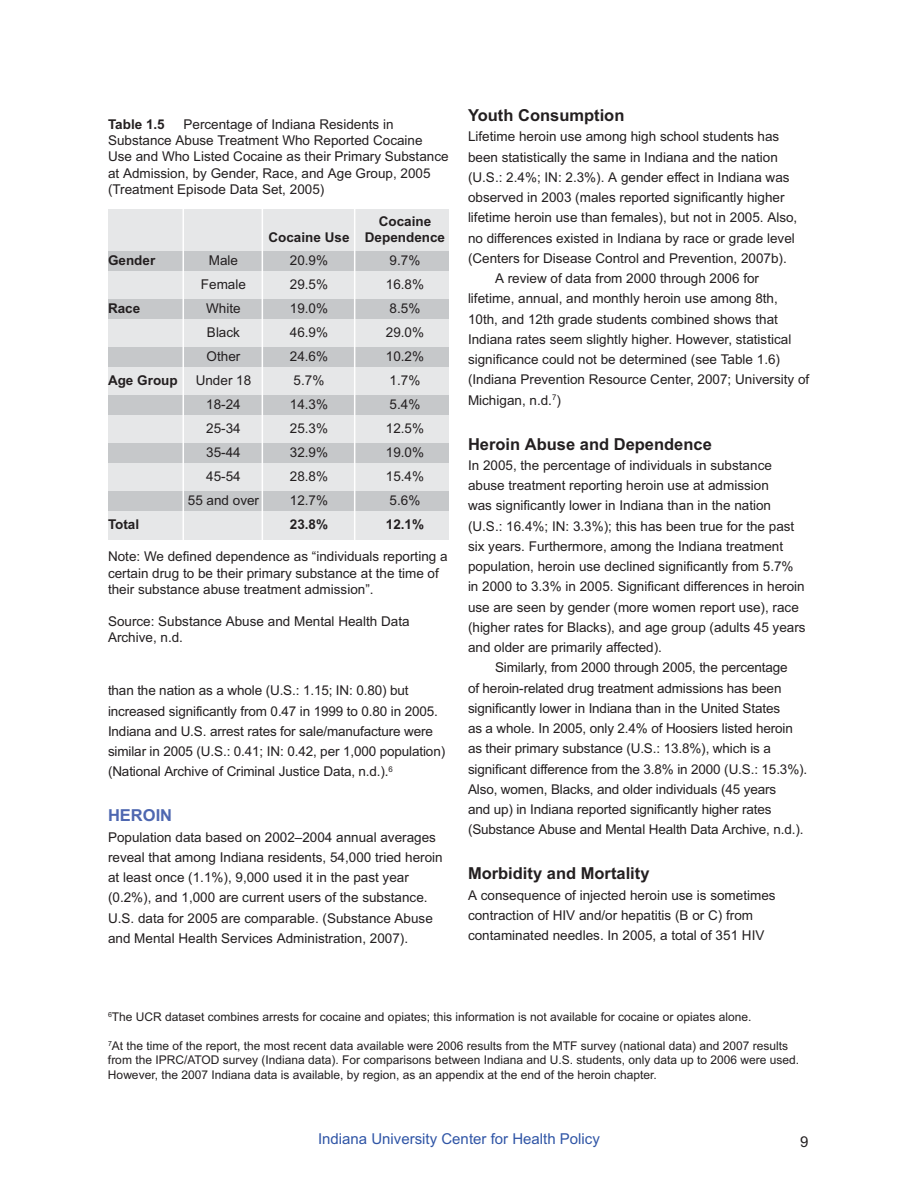
<style>
.page{position:relative;width:918px;height:1188px;background:#fff}
.page>*{position:absolute;margin:0;border:0;box-sizing:border-box;transform-origin:0 0}
.t1{font:700 16.5px "Arial";color:#231f20}
.t2{font:700 16.5px "Arial";color:#4e67b0}
.t3{font:15px "Arial";color:#3055a6}
.t4{font:15px "Arial";color:#231f20}
.t5{font:13.5px/20.2px "Arial";color:#231f20}
.t6{font:700 13.5px/16.2px "Arial";color:#231f20}
.t7{font:12px/14.4px "Arial";color:#231f20}
</style>
<div class="page">
<div style="left:109px;top:210px;width:340px;height:330px;background:#e6e7e8"></div>
<div style="left:109px;top:251px;width:340px;height:19px;background:#c6c8ca"></div>
<div style="left:109px;top:299px;width:340px;height:19px;background:#c6c8ca"></div>
<div style="left:109px;top:347px;width:340px;height:19px;background:#c6c8ca"></div>
<div style="left:109px;top:395px;width:340px;height:19px;background:#c6c8ca"></div>
<div style="left:109px;top:443px;width:340px;height:19px;background:#c6c8ca"></div>
<div style="left:109px;top:491px;width:340px;height:19px;background:#c6c8ca"></div>
<hr style="left:183px;top:207px;width:1px;height:336px;background:#fff">
<hr style="left:262px;top:205px;width:1px;height:336px;background:#fff">
<hr style="left:354px;top:202px;width:1px;height:341px;background:#fff">
<p class="t5" style="left:108px;top:117px;width:342px;line-height:16.2px;text-indent:76px">Percentage of Indiana Residents in Substance Abuse Treatment Who Reported Cocaine Use and Who Listed Cocaine as their Primary Substance at Admission, by Gender, Race, and Age Group, 2005 (Treatment Episode Data Set, 2005)</p>
<p class="t6" style="left:268px;top:215px;width:178px;text-indent:110px">Cocaine<br>Cocaine Use Dependence</p>
<p class="t6" style="left:108px;top:253px;width:49px">Gender</p>
<p class="t5" style="left:209px;top:251px;width:31px">Male</p>
<p class="t5" style="left:290px;top:251px;width:40px">20.9%</p>
<p class="t5" style="left:390px;top:251px;width:32px">9.7%</p>
<p class="t5" style="left:201px;top:275px;width:47px">Female</p>
<p class="t5" style="left:290px;top:275px;width:40px">29.5%</p>
<p class="t5" style="left:386px;top:275px;width:40px">16.8%</p>
<p class="t6" style="left:108px;top:301px;width:34px">Race</p>
<p class="t5" style="left:206px;top:299px;width:36px">White</p>
<p class="t5" style="left:290px;top:299px;width:40px">19.0%</p>
<p class="t5" style="left:390px;top:299px;width:32px">8.5%</p>
<p class="t5" style="left:207px;top:323px;width:35px">Black</p>
<p class="t5" style="left:290px;top:323px;width:40px">46.9%</p>
<p class="t5" style="left:386px;top:323px;width:40px">29.0%</p>
<p class="t5" style="left:207px;top:347px;width:35px">Other</p>
<p class="t5" style="left:290px;top:347px;width:40px">24.6%</p>
<p class="t5" style="left:386px;top:347px;width:40px">10.2%</p>
<p class="t6" style="left:108px;top:373px;width:71px">Age Group</p>
<p class="t5" style="left:196px;top:371px;width:57px">Under 18</p>
<p class="t5" style="left:294px;top:371px;width:32px">5.7%</p>
<p class="t5" style="left:390px;top:371px;width:32px">1.7%</p>
<p class="t5" style="left:206px;top:395px;width:36px">18-24</p>
<p class="t5" style="left:290px;top:395px;width:40px">14.3%</p>
<p class="t5" style="left:390px;top:395px;width:32px">5.4%</p>
<p class="t5" style="left:206px;top:419px;width:36px">25-34</p>
<p class="t5" style="left:290px;top:419px;width:40px">25.3%</p>
<p class="t5" style="left:386px;top:419px;width:40px">12.5%</p>
<p class="t5" style="left:206px;top:443px;width:36px">35-44</p>
<p class="t5" style="left:290px;top:443px;width:40px">32.9%</p>
<p class="t5" style="left:386px;top:443px;width:40px">19.0%</p>
<p class="t5" style="left:206px;top:467px;width:36px">45-54</p>
<p class="t5" style="left:290px;top:467px;width:40px">28.8%</p>
<p class="t5" style="left:386px;top:467px;width:40px">15.4%</p>
<p class="t5" style="left:188px;top:491px;width:73px">55 and over</p>
<p class="t5" style="left:290px;top:491px;width:40px">12.7%</p>
<p class="t5" style="left:390px;top:491px;width:32px">5.6%</p>
<p class="t6" style="left:108px;top:517px;width:33px">Total</p>
<p class="t6" style="left:290px;top:517px;width:40px">23.8%</p>
<p class="t6" style="left:386px;top:517px;width:40px">12.1%</p>
<p class="t5" style="left:108px;top:550px;width:341px;line-height:16.2px">Note: We defined dependence as “individuals reporting a certain drug to be their primary substance at the time of their substance abuse treatment admission”.</p>
<p class="t5" style="left:108px;top:614px;width:303px;line-height:16.2px">Source: Substance Abuse and Mental Health Data<br>Archive, n.d.</p>
<p class="t6" style="left:108px;top:117px;width:58px">Table 1.5</p>
<p class="t5" style="left:108px;top:682px;width:339px">than the nation as a whole (U.S.: 1.15; IN: 0.80) but increased significantly from 0.47 in 1999 to 0.80 in 2005.<br>Indiana and U.S. arrest rates for sale/manufacture were similar in 2005 (U.S.: 0.41; IN: 0.42, per 1,000 population) (National Archive of Criminal Justice Data, n.d.).<sup>6</sup></p>
<p class="t2" style="left:108px;top:810px;width:66px">HEROIN</p>
<p class="t5" style="left:108px;top:828px;width:336px">Population data based on 2002–2004 annual averages reveal that among Indiana residents, 54,000 tried heroin at least once (1.1%), 9,000 used it in the past year (0.2%), and 1,000 are current users of the substance.<br>U.S. data for 2005 are comparable. (Substance Abuse and Mental Health Services Administration, 2007).</p>
<p class="t1" style="left:468px;top:109px;width:158px">Youth Consumption</p>
<p class="t5" style="left:468px;top:127px;width:313px">Lifetime heroin use among high school students has</p>
<p class="t5" style="left:468px;top:148px;width:311px">been statistically the same in Indiana and the nation</p>
<p class="t5" style="left:468px;top:168px;width:323px">(U.S.: 2.4%; IN: 2.3%). A gender effect in Indiana was</p>
<p class="t5" style="left:468px;top:188px;width:318px">observed in 2003 (males reported significantly higher</p>
<p class="t5" style="left:468px;top:208px;width:331px">lifetime heroin use than females), but not in 2005. Also,</p>
<p class="t5" style="left:468px;top:229px;width:328px">no differences existed in Indiana by race or grade level</p>
<p class="t5" style="left:468px;top:249px;width:320px">(Centers for Disease Control and Prevention, 2007b).</p>
<p class="t5" style="left:495px;top:269px;width:266px">A review of data from 2000 through 2006 for</p>
<p class="t5" style="left:468px;top:289px;width:311px">lifetime, annual, and monthly heroin use among 8th,</p>
<p class="t5" style="left:468px;top:310px;width:311px">10th, and 12th grade students combined shows that</p>
<p class="t5" style="left:468px;top:330px;width:325px">Indiana rates seem slightly higher. However, statistical</p>
<p class="t5" style="left:468px;top:350px;width:314px">significance could not be determined (see Table 1.6)</p>
<p class="t5" style="left:468px;top:370px;width:343px">(Indiana Prevention Resource Center, 2007; University of</p>
<p class="t5" style="left:468px;top:391px;width:94px">Michigan, n.d.<sup>7</sup>)</p>
<p class="t1" style="left:468px;top:438px;width:245px">Heroin Abuse and Dependence</p>
<p class="t5" style="left:468px;top:456px;width:339px">In 2005, the percentage of individuals in substance abuse treatment reporting heroin use at admission<br>was significantly lower in Indiana than in the nation (U.S.: 16.4%; IN: 3.3%); this has been true for the past six years. Furthermore, among the Indiana treatment population, heroin use declined significantly from 5.7% in 2000 to 3.3% in 2005. Significant differences in heroin use are seen by gender (more women report use), race (higher rates for Blacks), and age group (adults 45 years and older are primarily affected).</p>
<p class="t5" style="left:468px;top:658px;width:341px;text-indent:27px">Similarly, from 2000 through 2005, the percentage<br>of heroin-related drug treatment admissions has been significantly lower in Indiana than in the United States<br>as a whole. In 2005, only 2.4% of Hoosiers listed heroin as their primary substance (U.S.: 13.8%), which is a significant difference from the 3.8% in 2000 (U.S.: 15.3%).<br>Also, women, Blacks, and older individuals (45 years<br>and up) in Indiana reported significantly higher rates (Substance Abuse and Mental Health Data Archive, n.d.).</p>
<p class="t1" style="left:468px;top:867px;width:183px">Morbidity and Mortality</p>
<p class="t5" style="left:468px;top:886px;width:309px">A consequence of injected heroin use is sometimes contraction of HIV and/or hepatitis (B or C) from contaminated needles. In 2005, a total of 351 HIV</p>
<p class="t7" style="left:108px;top:1011px;width:645px"><sup>6</sup>The UCR dataset combines arrests for cocaine and opiates; this information is not available for cocaine or opiates alone.</p>
<p class="t7" style="left:108px;top:1039px;width:693px"><sup>7</sup>At the time of the report, the most recent data available were 2006 results from the MTF survey (national data) and 2007 results from the IPRC/ATOD survey (Indiana data). For comparisons between Indiana and U.S. students, only data up to 2006 were used.<br>However, the 2007 Indiana data is available, by region, as an appendix at the end of the heroin chapter.</p>
<p class="t3" style="left:318px;top:1134px;width:283px">Indiana University Center for Health Policy</p>
<p class="t4" style="left:800px;top:1136px;width:10px">9</p>
</div>
